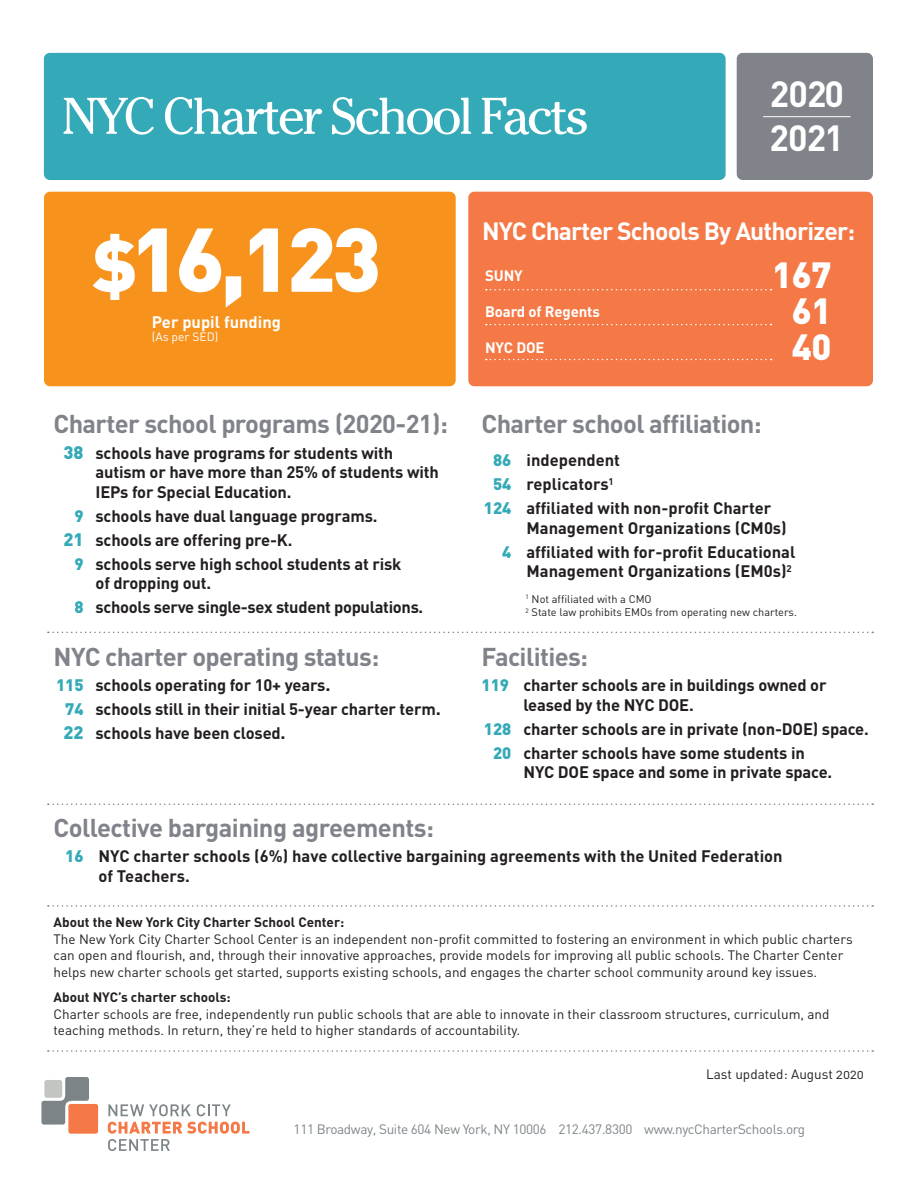
<style>
.page{position:relative;width:918px;height:1188px;background:#fff}
.page>*{position:absolute;margin:0;border:0;box-sizing:border-box;transform-origin:0 0}
.t1{font:900 88.95px "DIN";color:#fff}
.t2{font:54px "Cheltenham";letter-spacing:-.05em;color:#fff}
.t3{font:700 36px "DIN";letter-spacing:-.025em;color:#fff}
.bold_text_facts{font:900 36px "DIN";letter-spacing:-.01em;color:#fff}
.facts-heads{font:700 25.5px "DIN";letter-spacing:-.025em;color:#80838a}
.facts-heads-2{font:700 24.75px "DIN";letter-spacing:-.035em;color:#fff}
.bold_text_facts-2{font:700 16.5px/19.5px "DIN";letter-spacing:-.01em;color:#231f20}
.facts-heads-3{font:700 16.5px "DIN";color:#231f20}
.bold_text_facts-3{font:700 16.5px "DIN";color:#fff}
.bold_text_facts-4{font:700 15px "DIN";letter-spacing:-.01em;color:#fff}
.t4{font:13.5px/16.5px "DIN";color:#231f20}
.subhead-2{font:13.5px "DIN";letter-spacing:-.025em;color:#7d8488}
.t5{font:700 13.5px "DIN";color:#231f20}
.t6{font:13.5px "DIN Regular Alternate";color:#231f20}
.footnotes{font:12px "DIN";color:#fff}
.footnotes-2{font:10.95px "DIN";color:#231f20}
.s1{font-size:71.85px}
.s2{font-weight:900;font-size:18px;color:#34a9b7}
.s3{font-weight:900;color:#34a9b7}
.s4{font-size:18px}
</style>
<div class="page">
<svg style="left:48px;top:804px;width:825px;height:1px"></svg>
<svg style="left:48px;top:632px;width:825px;height:1px"></svg>
<svg style="left:48px;top:905px;width:825px;height:2px"></svg>
<svg style="left:108px;top:1104px;width:83px;height:12px"></svg>
<svg style="left:197px;top:1104px;width:34px;height:12px"></svg>
<svg style="left:108px;top:1122px;width:142px;height:29px"></svg>
<div style="left:68px;top:1104px;width:30px;height:30px;background:#f47947;border-radius:2px"></div>
<svg style="left:41px;top:1077px;width:48px;height:48px"></svg>
<svg style="left:48px;top:1050px;width:825px;height:2px"></svg>
<div style="left:44px;top:192px;width:412px;height:194px;background:#f7931d;border-radius:6px"></div>
<div style="left:468px;top:192px;width:405px;height:194px;background:#f47947;border-radius:6px"></div>
<svg style="left:486px;top:289px;width:286px;height:1px"></svg>
<svg style="left:486px;top:324px;width:286px;height:1px"></svg>
<svg style="left:486px;top:359px;width:286px;height:1px"></svg>
<div style="left:737px;top:53px;width:136px;height:127px;background:#80838a;border-radius:6px"></div>
<div style="left:44px;top:53px;width:682px;height:127px;background:#34a9b7;border-radius:6px"></div>
<hr style="left:763px;top:116px;width:88px;height:1px;background:#fff">
<p class="t2" style="left:62px;top:80px;width:529px">NYC Charter School Facts</p>
<p class="t3" style="left:770px;top:71px;width:76px">2020</p>
<p class="t3" style="left:770px;top:114px;width:76px">2021</p>
<p class="t1" style="left:92px;top:200px;width:290px"><span class="s1">$</span>16,123</p>
<p class="facts-heads-2" style="left:482px;top:215px;width:374px">NYC Charter Schools By Authorizer:</p>
<p class="bold_text_facts-4" style="left:485px;top:265px;width:39px">SUNY</p>
<p class="bold_text_facts" style="left:772px;top:251px;width:61px">167</p>
<p class="bold_text_facts-4" style="left:485px;top:301px;width:116px">Board of Regents</p>
<p class="bold_text_facts" style="left:792px;top:287px;width:41px">61</p>
<p class="bold_text_facts-4" style="left:485px;top:337px;width:61px">NYC DOE</p>
<p class="bold_text_facts" style="left:792px;top:323px;width:41px">40</p>
<p class="bold_text_facts-3" style="left:152px;top:311px;width:131px">Per pupil funding</p>
<p class="footnotes" style="left:152px;top:329px;width:68px">(As per SED)</p>
<p class="facts-heads" style="left:54px;top:407px;width:396px">Charter school programs (2020-21):</p>
<p class="bold_text_facts-2" style="left:96px;top:442px;width:345px;text-indent:-32px"><span class="s2">38</span> schools have programs for students with autism or have more than 25% of students with<br>IEPs for Special Education.</p>
<p class="bold_text_facts-2" style="left:74px;top:505px;width:305px"><span class="s3">9</span> schools have dual language programs.</p>
<p class="bold_text_facts-2" style="left:64px;top:529px;width:230px"><span class="s2">21</span> schools are offering pre-K.</p>
<p class="bold_text_facts-2" style="left:96px;top:553px;width:307px;text-indent:-21px"><span class="s3">9</span> schools serve high school students at risk of dropping out.</p>
<p class="bold_text_facts-2" style="left:74px;top:597px;width:350px"><span class="s3">8</span> schools serve single-sex student populations.</p>
<p class="facts-heads" style="left:54px;top:640px;width:327px">NYC charter operating status:</p>
<p class="bold_text_facts-2" style="left:56px;top:675px;width:276px"><span class="s3">115</span> schools operating for 10+ years<span class="s4">.</span></p>
<p class="bold_text_facts-2" style="left:65px;top:699px;width:377px"><span class="s3">74</span> schools still in their initial 5-year charter term<span class="s4">.</span></p>
<p class="bold_text_facts-2" style="left:64px;top:723px;width:224px"><span class="s2">22</span> schools have been closed<span class="s4">.</span></p>
<p class="facts-heads" style="left:482px;top:407px;width:282px">Charter school affiliation:</p>
<p class="facts-heads-3" style="left:493px;top:449px;width:128px"><span class="s3">86</span> independent</p>
<p class="facts-heads-3" style="left:493px;top:473px;width:122px"><span class="s3">54</span> replicators<sup>1</sup></p>
<p class="bold_text_facts-2" style="left:526px;top:498px;width:262px;text-indent:-43px"><span class="s3">124</span> affiliated with non-profit Charter<br>Management Organizations (CM0s)</p>
<p class="bold_text_facts-2" style="left:502px;top:541px;width:295px;text-align:right"><span class="s3">4</span> affiliated with for-profit Educational<br>Management Organizations (EM0s)<sup>2</sup></p>
<p class="footnotes-2" style="left:526px;top:592px;width:128px"><sup>1</sup> Not affiliated with a CMO</p>
<p class="footnotes-2" style="left:526px;top:605px;width:273px"><sup>2</sup> State law prohibits EMOs from operating new charters.</p>
<p class="facts-heads" style="left:482px;top:640px;width:108px">Facilities:</p>
<p class="bold_text_facts-2" style="left:524px;top:675px;width:305px;text-indent:-42px"><span class="s3">119</span> charter schools are in buildings owned or leased by the NYC DOE.</p>
<p class="bold_text_facts-2" style="left:484px;top:718px;width:386px"><span class="s3">128</span> charter schools are in private (non-DOE) space.</p>
<p class="bold_text_facts-2" style="left:524px;top:742px;width:310px;text-indent:-30px"><span class="s3">20</span> charter schools have some students in<br>NYC DOE space and some in private space.</p>
<p class="facts-heads" style="left:54px;top:811px;width:382px">Collective bargaining agreements:</p>
<p class="bold_text_facts-2" style="left:99px;top:846px;width:686px;text-indent:-33px"><span class="s3">16</span> NYC charter schools (6%) have collective bargaining agreements with the United Federation of Teachers.</p>
<p class="t5" style="left:54px;top:913px;width:292px">About the New York City Charter School Center:</p>
<p class="t4" style="left:54px;top:930px;width:801px">The New York City Charter School Center is an independent non-profit committed to fostering an environment in which public charters can open and flourish, and, through their innovative approaches, provide models for improving all public schools. The Charter Center helps new charter schools get started, supports existing schools, and engages the charter school community around key issues.</p>
<p class="t5" style="left:54px;top:988px;width:179px">About NYC’s charter schools:</p>
<p class="t4" style="left:54px;top:1005px;width:778px">Charter schools are free, independently run public schools that are able to innovate in their classroom structures, curriculum, and teaching methods. In return, they’re held to higher standards of accountability.</p>
<p class="t6" style="left:706px;top:1065px;width:159px">Last updated: August 2020</p>
<p class="subhead-2" style="left:294px;top:1121px;width:513px">111 Broadway, Suite 604 New York, NY 10006 212.437.8300 www.nycCharterSchools.org</p>
</div>
